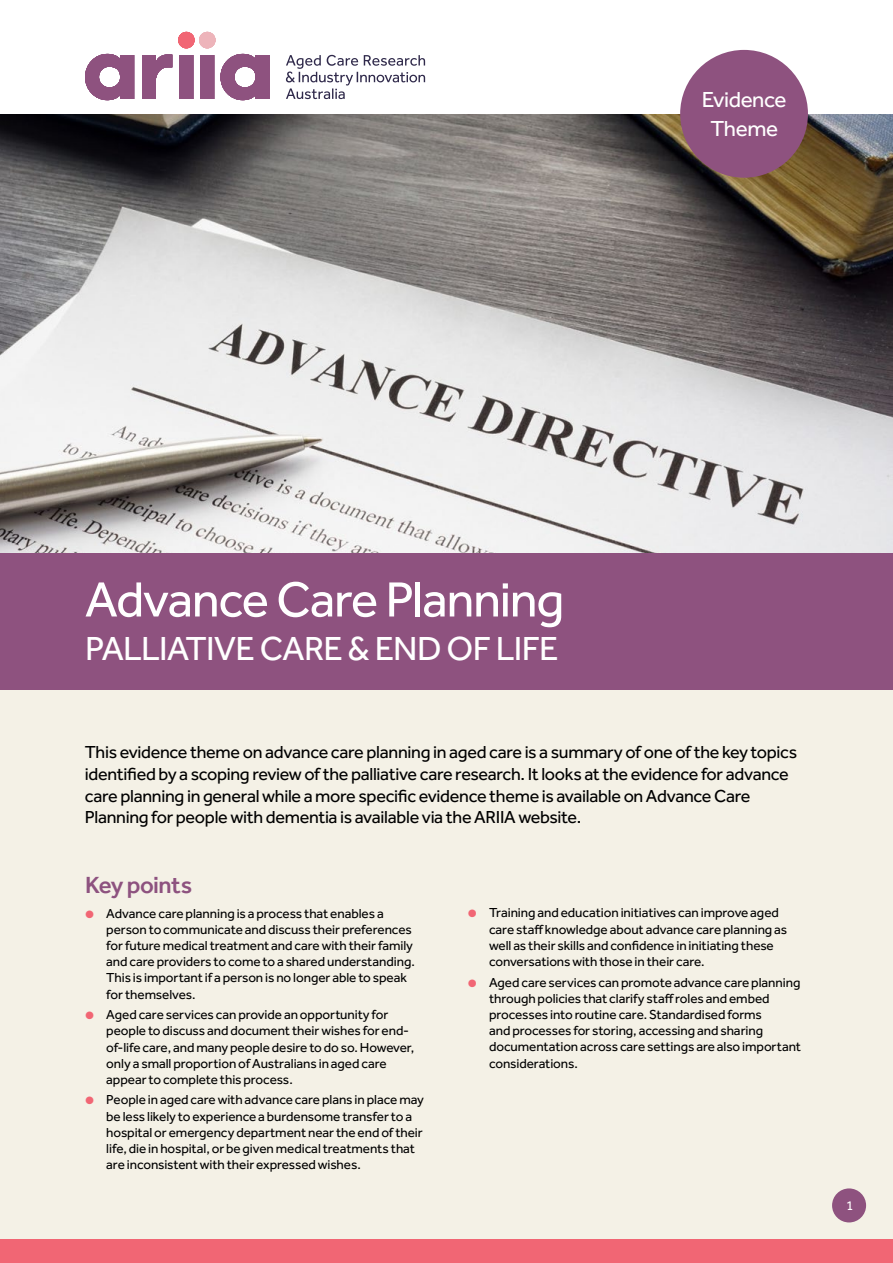
<style>
.page{position:relative;width:893px;height:1263px;background:#fff}
.page>*{position:absolute;margin:0;border:0;box-sizing:border-box;transform-origin:0 0}
.Title__H1{font:51px "Effra";letter-spacing:-.025em;color:#fff}
.Theme__H1{font:34.5px "Effra";letter-spacing:-.02em;color:#fff}
.Sub_Heading__H2{font:500 24px "Effra";letter-spacing:-.025em;color:#8d527f}
.t1{font:22.5px/28.5px "Effra";letter-spacing:-.02em;color:#fff;text-align:center}
.Intro_Text{font:18px/21.6px "Effra";letter-spacing:-.015em;color:#000}
.t2{font:13.5px/16.2px "Effra";letter-spacing:-.005em;color:#000}
.t3{font:13.5px "Effra";color:#fff}
.s1{color:#f16674}
</style>
<div class="page">
<div style="left:0;top:85px;width:893px;height:1178px;background:#f4f1e6"></div>
<div style="left:0;top:1239px;width:893px;height:24px;background:#f16674"></div>
<div style="left:0;top:0;width:893px;height:115px;background:#fff"></div>
<div style="left:0;top:553px;width:893px;height:137px;background:#8e527f"></div>
<div style="left:832px;top:1188px;width:34px;height:34px;background:#8e527f;border-radius:50%"></div>
<img style="left:0;top:115px;width:893px;height:438px">
<svg style="left:85px;top:54px;width:49px;height:46px"></svg>
<svg style="left:142px;top:55px;width:30px;height:44px"></svg>
<svg style="left:200px;top:55px;width:14px;height:44px"></svg>
<svg style="left:220px;top:54px;width:50px;height:46px"></svg>
<svg style="left:179px;top:55px;width:14px;height:44px"></svg>
<div style="left:199px;top:32px;width:16px;height:16px;background:#edb4ba;border-radius:50%"></div>
<div style="left:178px;top:32px;width:16px;height:16px;background:#f16674;border-radius:50%"></div>
<svg style="left:286px;top:55px;width:139px;height:44px"></svg>
<div style="left:680px;top:50px;width:128px;height:128px;background:#8e527f;border-radius:50%"></div>
<h3 class="t1" style="left:702px;top:85px;width:86px">Evidence<br>Theme</h3>
<h1 class="Title__H1" style="left:85px;top:570px;width:481px">Advance Care Planning</h1>
<h1 class="Theme__H1" style="left:85px;top:628px;width:475px">PALLIATIVE CARE &amp; END OF LIFE</h1>
<p class="Intro_Text" style="left:85px;top:741px;width:714px">This evidence theme on advance care planning in aged care is a summary of one of the key topics identified by a scoping review of the palliative care research. It looks at the evidence for advance care planning in general while a more specific evidence theme is available on Advance Care Planning for people with dementia is available via the ARIIA website.</p>
<h2 class="Sub_Heading__H2" style="left:85px;top:871px;width:109px">Key points</h2>
<p class="t2" style="left:106px;top:905px;width:310px;text-indent:-21px"><span class="s1">●</span> Advance care planning is a process that enables a person to communicate and discuss their preferences for future medical treatment and care with their family and care providers to come to a shared understanding.<br>This is important if a person is no longer able to speak for themselves.</p>
<p class="t2" style="left:106px;top:1006px;width:309px;text-indent:-21px"><span class="s1">●</span> Aged care services can provide an opportunity for people to discuss and document their wishes for end&shy;of-life care, and many people desire to do so. However, only a small proportion of Australians in aged care appear to complete this process.</p>
<p class="t2" style="left:106px;top:1092px;width:319px;text-indent:-21px"><span class="s1">●</span> People in aged care with advance care plans in place may be less likely to experience a burdensome transfer to a hospital or emergency department near the end of their life, die in hospital, or be given medical treatments that are inconsistent with their expressed wishes.</p>
<p class="t2" style="left:489px;top:905px;width:300px;text-indent:-21px"><span class="s1">●</span> Training and education initiatives can improve aged care staff knowledge about advance care planning as well as their skills and confidence in initiating these conversations with those in their care.</p>
<p class="t2" style="left:489px;top:974px;width:313px;text-indent:-21px"><span class="s1">●</span> Aged care services can promote advance care planning through policies that clarify staff roles and embed processes into routine care. Standardised forms<br>and processes for storing, accessing and sharing documentation across care settings are also important considerations.</p>
<p class="t3" style="left:846px;top:1198px;width:9px">1</p>
</div>
